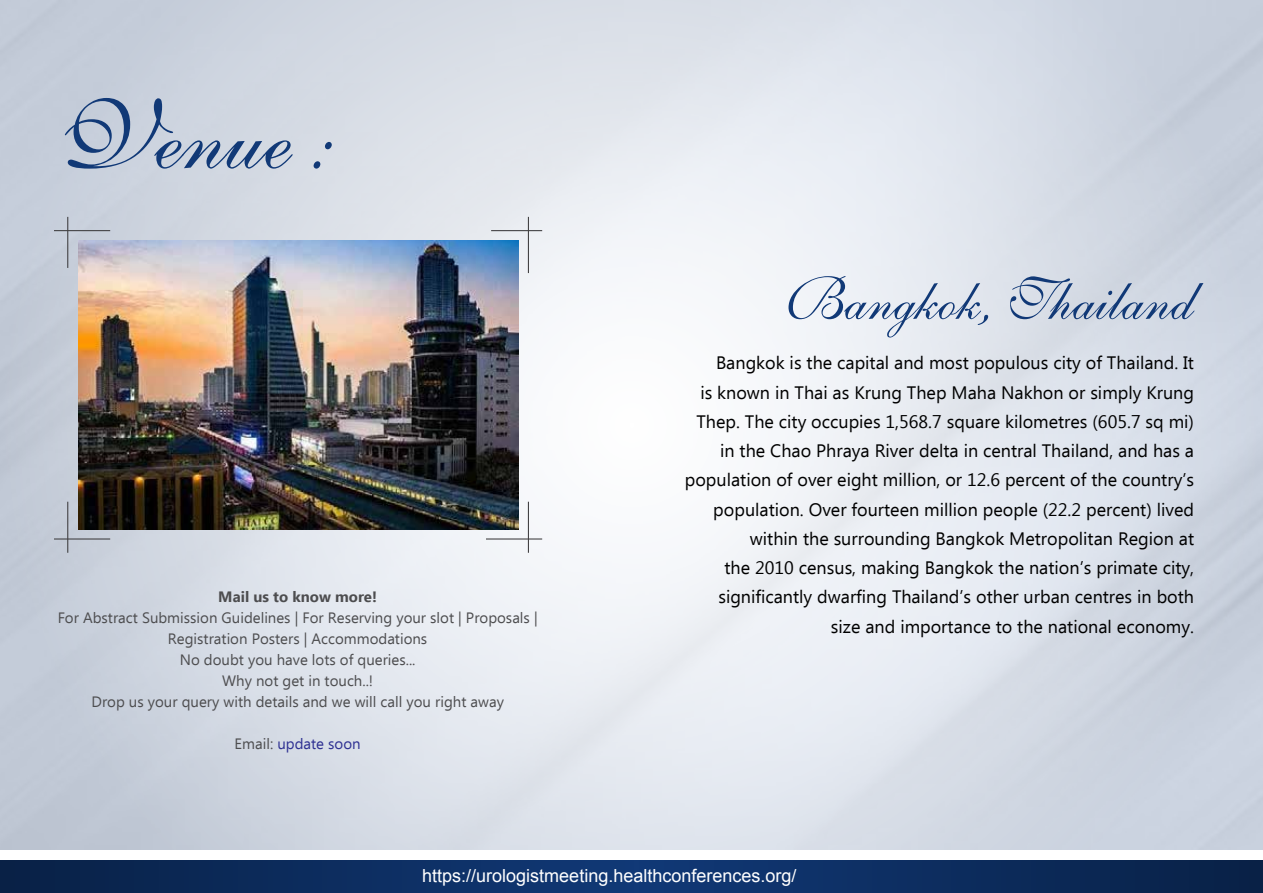
<style>
.page{position:relative;width:1263px;height:893px;background:#fff}
.page>*{position:absolute;margin:0;border:0;box-sizing:border-box;transform-origin:0 0}
.t1{font:98.1px "English 111 Presto BT";color:#113977}
.t2{font:58.8px "English 111 Presto BT";color:#113977}
.t3{font:18px/29.2px "Ebrima";color:#000;text-align:right}
.t4{font:18px "Arial";color:#fff}
.t5{font:15px/21px "Ebrima";color:#4d4d4f;text-align:center}
.t6{font:700 15px "Ebrima";color:#4d4d4f}
.t7{font:15px "Ebrima";color:#2e3092}
.s1{color:#4d4d4f}
</style>
<div class="page">
<img style="left:0;top:0;width:1263px;height:850px">
<svg style="left:0;top:860px;width:1263px;height:33px;background:#0c2c5d"></svg>
<img style="left:78px;top:240px;width:440px;height:289px">
<hr style="left:486px;top:538px;width:56px;height:2px;background:#414042">
<hr style="left:528px;top:502px;width:1px;height:51px;background:#414042">
<hr style="left:54px;top:538px;width:56px;height:2px;background:#414042">
<hr style="left:67px;top:502px;width:1px;height:51px;background:#414042">
<hr style="left:54px;top:230px;width:56px;height:1px;background:#414042">
<hr style="left:67px;top:217px;width:1px;height:51px;background:#414042">
<hr style="left:528px;top:217px;width:1px;height:56px;background:#414042">
<hr style="left:491px;top:230px;width:51px;height:1px;background:#414042">
<h1 class="t1" style="left:54px;top:75px;width:282px">Venue :</h1>
<p class="t6" style="left:218px;top:586px;width:160px">Mail us to know more!</p>
<p class="t5" style="left:58px;top:608px;width:481px">For Abstract Submission Guidelines | For Reserving your slot | Proposals | Registration Posters | Accommodations<br>No doubt you have lots of queries...<br>Why not get in touch..!<br>Drop us your query with details and we will call you right away</p>
<p class="t7" style="left:235px;top:733px;width:128px"><span class="s1">Email:</span> update soon</p>
<h2 class="t2" style="left:786px;top:263px;width:409px">Bangkok, Thailand</h2>
<p class="t3" style="left:685px;top:350px;width:511px">Bangkok is the capital and most populous city of Thailand. It<br>is known in Thai as Krung Thep Maha Nakhon or simply Krung Thep. The city occupies 1,568.7 square kilometres (605.7 sq mi) in the Chao Phraya River delta in central Thailand, and has a population of over eight million, or 12.6 percent of the country’s population. Over fourteen million people (22.2 percent) lived within the surrounding Bangkok Metropolitan Region at<br>the 2010 census, making Bangkok the nation’s primate city, significantly dwarfing Thailand’s other urban centres in both size and importance to the national economy.</p>
<p class="t4" style="left:422px;top:864px;width:376px">https://urologistmeeting.healthconferences.org/</p>
</div>
